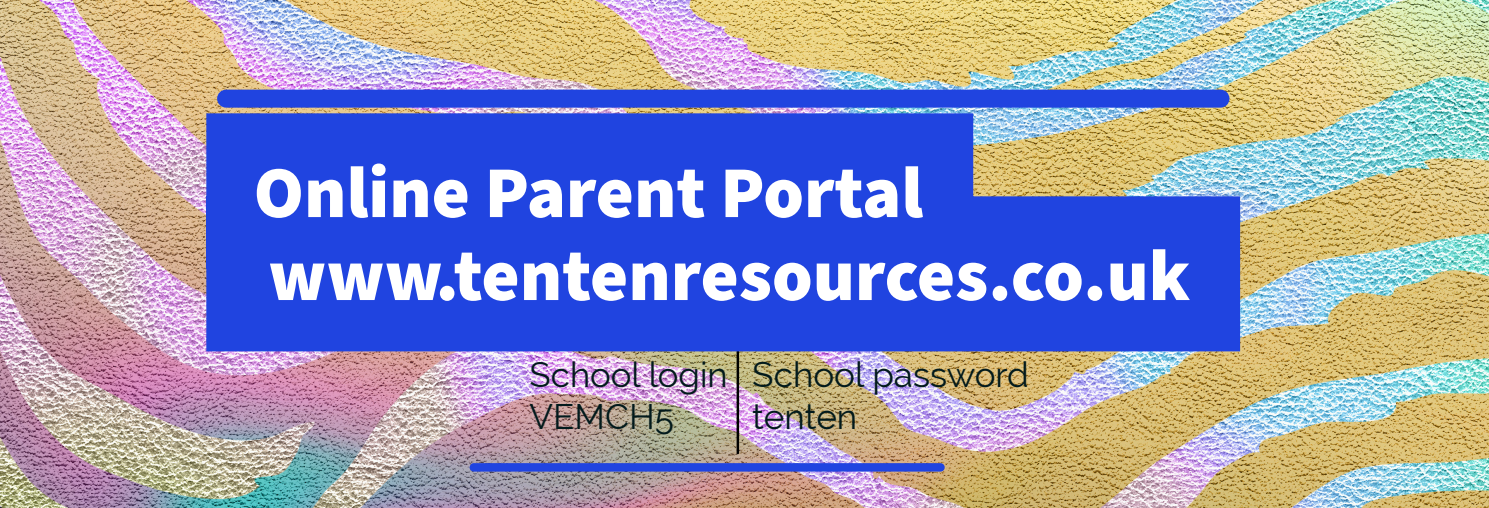
<style>
.page{position:relative;width:1489px;height:508px;background:#fff}
.page>*{position:absolute;margin:0;border:0;box-sizing:border-box;transform-origin:0 0}
.t1{font:900 73px/83px "Source Sans Pro";color:#fff}
.t2{font:35px/42px "Raleway";color:#021a1c}
.t3{font:34.75px/41.8px "Raleway";color:#021a1c}
</style>
<div class="page">
<img style="left:0;top:0;width:1488px;height:508px">
<svg style="left:469px;top:463px;width:475px;height:8px;background:#2346de"></svg>
<div style="left:217px;top:90px;width:1012px;height:18px;background:#2044e0"></div>
<hr style="left:736px;top:347px;width:3px;height:107px;background:#000">
<svg style="left:206px;top:113px;width:1033px;height:238px;background:#2f4fd8"></svg>
<p class="t1" style="left:253px;top:153px;width:937px">Online Parent Portal www.tentenresources.co.uk</p>
<p class="t3" style="left:529px;top:353px;width:199px">School login<br>VEMCH5</p>
<p class="t2" style="left:752px;top:353px;width:278px">School password tenten</p>
</div>
